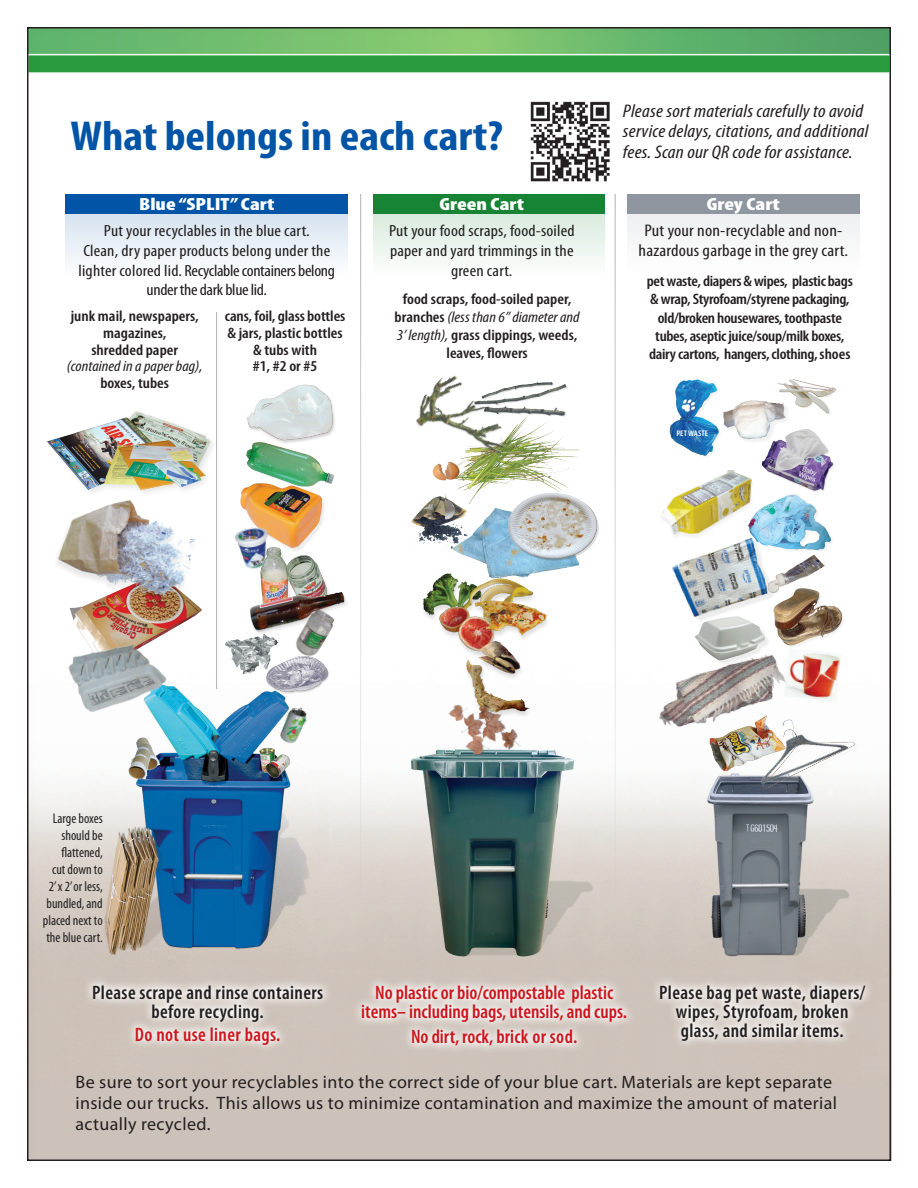
<style>
.page{position:relative;width:918px;height:1188px;background:#fff}
.page>*{position:absolute;margin:0;border:0;box-sizing:border-box;transform-origin:0 0}
.New-subhead{font:700 condensed 42px "Myriad Pro";color:#0154a6;scale:1.11 1}
.Body_1{font:600 condensed 19.5px/18.9px "Myriad Pro";letter-spacing:.02em;color:#231f20;text-align:center}
.Body_1-2{font:600 condensed 19.5px/18.9px "Myriad Pro";color:#cd151d;text-align:center}
.Body_1-3{font:600 condensed 19.5px "Myriad Pro";letter-spacing:.02em;color:#cd151d}
.Body_1-4{font:italic condensed 18.3px/20.1px "Myriad Pro";letter-spacing:.01em;color:#231f20;scale:1.11 1}
.Body_1-5{font:18px/21px "Myriad Pro";letter-spacing:.02em;color:#231f20}
.Body_1-6{font:900 condensed 17.7px "Myriad Pro";color:#fff;scale:1.23 1}
.Body_1-7{font:condensed 16.95px/19.8px "Myriad Pro";letter-spacing:.01em;color:#231f20;text-align:center;scale:1.11 1}
.Body_1-8{font:condensed 16.2px/19.8px "Myriad Pro";letter-spacing:.01em;color:#231f20;text-align:center;scale:1.11 1}
.Body_1-9{font:600 condensed 15.15px/16.6px "Myriad Pro";letter-spacing:-.01em;color:#231f20;text-align:center;scale:1.11 1}
.Body_1-10{font:600 condensed 15.15px/18.1px "Myriad Pro";letter-spacing:-.01em;color:#231f20;text-align:center;scale:1.1 1}
.Body_1-11{font:condensed 14.1px/17px "Myriad Pro";color:#231f20;text-align:right}
.t1{font:600 condensed 8.1px "Myriad Pro";color:#fff;scale:1.1 1}
.s1{font-weight:400;font-style:italic}
</style>
<div class="page">
<div style="left:22px;top:21px;width:880px;height:1151px;background:#231f20;opacity:.06"></div>
<p class="New-subhead" style="left:71px;top:109px;width:391px">What belongs in each cart?</p>
<p class="Body_1-6" style="left:139px;top:194px;width:111px">Blue “SPLIT” Cart</p>
<p class="Body_1-8" style="left:104px;top:221px;width:187px">Put your recyclables in the blue cart.</p>
<p class="Body_1-8" style="left:79px;top:241px;width:233px">Clean, dry paper products belong under the lighter colored lid. Recyclable containers belong under the dark blue lid.</p>
<p class="Body_1-9" style="left:67px;top:308px;width:124px">junk mail, newspapers, magazines,<br>shredded paper <span class="s1">(contained in a paper bag), </span>boxes, tubes</p>
<p class="Body_1-9" style="left:225px;top:308px;width:110px">cans, foil, glass bottles &amp; jars, plastic bottles &amp; tubs with<br>#1, #2 or #5</p>
<p class="Body_1-6" style="left:440px;top:194px;width:70px">Green Cart</p>
<p class="Body_1-8" style="left:389px;top:221px;width:169px">Put your food scraps, food-soiled paper and yard trimmings in the green cart.</p>
<p class="Body_1-9" style="left:395px;top:290px;width:168px;line-height:18.1px">food scraps, food-soiled paper, branches<span class="s1">(less than 6” diameter and<br>3’ length),</span> grass clippings, weeds, leaves, flowers</p>
<p class="Body_1-4" style="left:623px;top:101px;width:223px">Please sort materials carefully to avoid service delays, citations, and additional fees. Scan our QR code for assistance.</p>
<p class="Body_1-6" style="left:707px;top:194px;width:61px">Grey Cart</p>
<p class="Body_1-7" style="left:639px;top:221px;width:190px">Put your non-recyclable and non&shy;hazardous garbage in the grey cart.</p>
<p class="Body_1-10" style="left:647px;top:272px;width:189px">pet waste, diapers &amp; wipes, plastic bags &amp; wrap, Styrofoam/styrene packaging, old/broken housewares, toothpaste tubes, aseptic juice/soup/milk boxes, dairy cartons, hangers, clothing, shoes</p>
<p class="t1" style="left:676px;top:429px;width:30px">PET WASTE</p>
<p class="Body_1-11" style="left:43px;top:810px;width:61px">Large boxes should be flattened,<br>cut down to<br>2’ x 2’ or less, bundled, and placed next to the blue cart.</p>
<p class="Body_1-2" style="left:361px;top:984px;width:267px">No plastic or bio/compostable plastic items-- including bags, utensils, and cups.</p>
<p class="Body_1-2" style="left:411px;top:1028px;width:168px">No dirt, rock, brick or sod.</p>
<p class="Body_1-5" style="left:76px;top:1071px;width:763px">Be sure to sort your recyclables into the correct side of your blue cart. Materials are kept separate inside our trucks. This allows us to minimize contamination and maximize the amount of material actually recycled.</p>
<p class="Body_1" style="left:92px;top:984px;width:233px">Please scrape and rinse containers before recycling.</p>
<p class="Body_1-3" style="left:135px;top:1024px;width:147px">Do not use liner bags.</p>
<p class="Body_1" style="left:659px;top:984px;width:208px">Please bag pet waste, diapers/ wipes, Styrofoam, broken glass, and similar items.</p>
</div>
